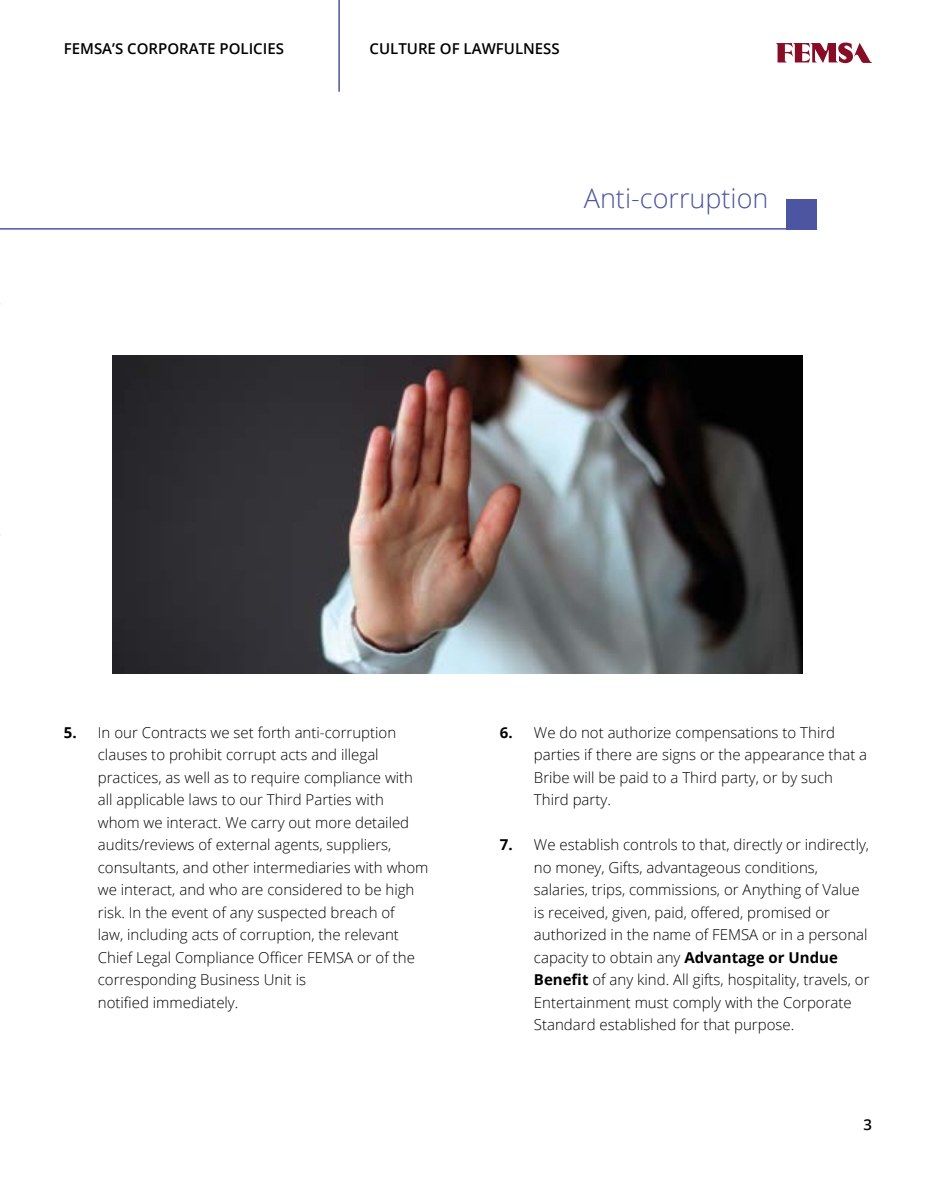
<style>
.page{position:relative;width:936px;height:1191px;background:#fff}
.page>*{position:absolute;margin:0;border:0;box-sizing:border-box;transform-origin:0 0}
.t1{font:300 27px "Open Sans";color:#4b55a1}
.t2{font:300 15px/22.5px "Open Sans";color:#000}
.t3{font:600 15px "Open Sans";color:#000}
.s1{font-weight:700}
</style>
<div class="page">
<svg style="left:776px;top:42px;width:96px;height:21px"></svg>
<img style="left:113px;top:356px;width:689px;height:317px">
<hr style="left:0;top:228px;width:817px;height:2px;background:#4b55a1">
<div style="left:786px;top:199px;width:31px;height:31px;background:#4b55a1"></div>
<hr style="left:338px;top:0;width:2px;height:92px;background:#4b55a1">
<p class="t3" style="left:64px;top:38px;width:222px">FEMSA’S CORPORATE POLICIES</p>
<p class="t3" style="left:369px;top:38px;width:192px">CULTURE OF LAWFULNESS</p>
<h1 class="t1" style="left:583px;top:180px;width:186px">Anti-corruption</h1>
<p class="t2" style="left:98px;top:720px;width:332px;text-indent:-34px"><span class="s1">5.</span> In our Contracts we set forth anti-corruption clauses to prohibit corrupt acts and illegal practices, as well as to require compliance with all applicable laws to our Third Parties with whom we interact. We carry out more detailed audits/reviews of external agents, suppliers, consultants, and other intermediaries with whom we interact, and who are considered to be high risk. In the event of any suspected breach of<br>law, including acts of corruption, the relevant Chief Legal Compliance Officer FEMSA or of the corresponding Business Unit is<br>notified immediately.</p>
<p class="t2" style="left:534px;top:720px;width:335px;text-indent:-34px"><span class="s1">6.</span> We do not authorize compensations to Third parties if there are signs or the appearance that a Bribe will be paid to a Third party, or by such Third party.</p>
<p class="t2" style="left:534px;top:833px;width:337px;text-indent:-34px"><span class="s1">7.</span> We establish controls to that, directly or indirectly, no money, Gifts, advantageous conditions, salaries, trips, commissions, or Anything of Value is received, given, paid, offered, promised or authorized in the name of FEMSA or in a personal capacity to obtain any <span class="s1">Advantage or Undue Benefit</span> of any kind. All gifts, hospitality, travels, or Entertainment must comply with the Corporate Standard established for that purpose.</p>
<p class="t3" style="left:863px;top:1113px;width:10px">3</p>
</div>
